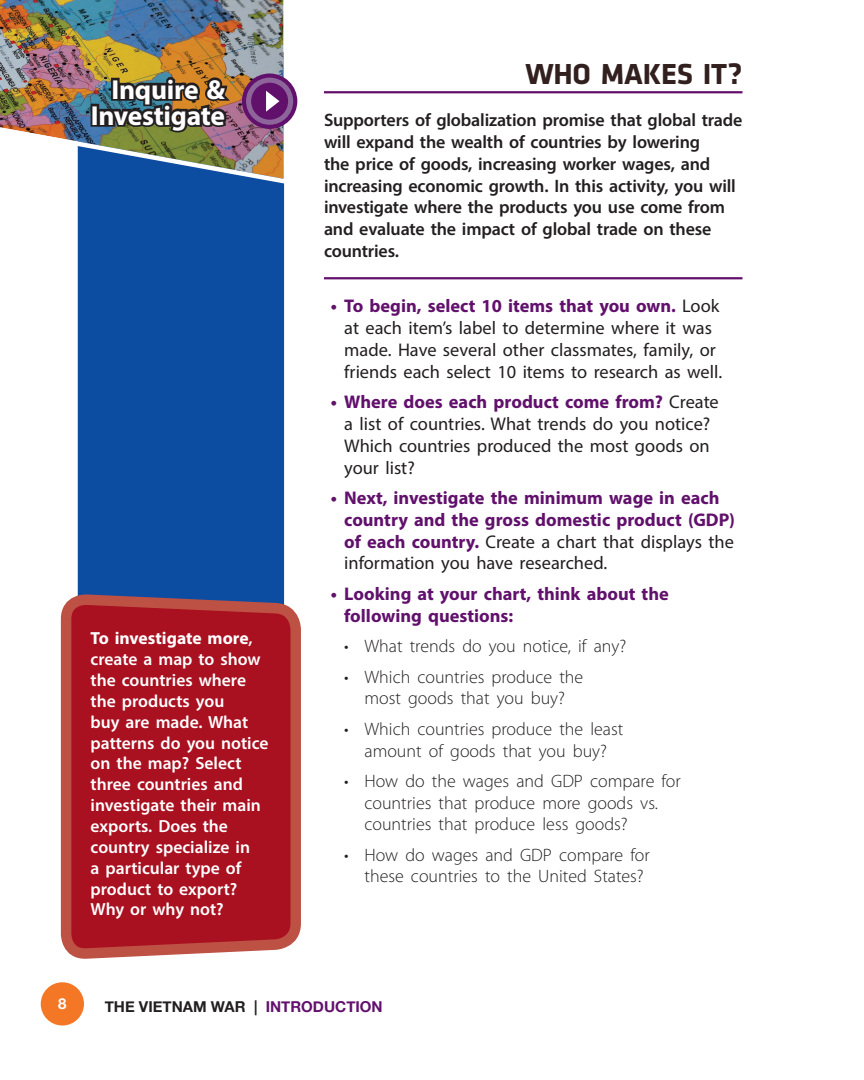
<style>
.page{position:relative;width:864px;height:1080px;background:#fff}
.page>*{position:absolute;margin:0;border:0;box-sizing:border-box;transform-origin:0 0}
.Sub-heads_and_Proj_T{font:700 30px "Klavika";letter-spacing:-.01em;color:#32201e}
.t1{font:700 27.6px/26px "Myriad Pro";letter-spacing:-.01em;color:#fff;text-align:right}
.t2{font:18.3px/21.8px "Myriad Pro";color:#231f20}
.t3{font:700 18.3px/21.8px "Myriad Pro";color:#61116c}
.t4{font:300 18px/21.6px "Myriad Pro";color:#231f20;text-align:center}
.Activity_Intro_Parag{font:600 18px/21.8px "Myriad Pro";letter-spacing:-.01em;color:#231f20}
.Investigate_More__wh{font:600 17.55px/20.9px "Myriad Pro";color:#fff}
.t5{font:700 15px "Helvetica Neue";color:#231f20}
.Footer__left{font:700 15px "Helvetica Neue";color:#fff}
.s1{font-weight:700}
.s2{font-weight:700;color:#61116c}
.s3{font-weight:400;color:#231f20}
.s4{color:#61116c}
</style>
<div class="page">
<div style="left:41px;top:982px;width:43px;height:44px;background:#f47725;border-radius:50%"></div>
<div style="left:78px;top:52px;width:206px;height:896px;background:#0d4da1"></div>
<img style="left:0;top:0;width:291px;height:187px">
<div style="left:91px;top:104px;width:8px;height:23px;border:4px solid #231f20"></div>
<img style="left:96px;top:75px;width:135px;height:112px">
<div style="left:242px;top:74px;width:55px;height:55px;background:#61116c;border-radius:50%"></div>
<div style="left:246px;top:78px;width:47px;height:47px;background:#8d659a;border-radius:50%"></div>
<div style="left:251px;top:83px;width:37px;height:37px;background:#61116c;border-radius:50%"></div>
<svg style="left:266px;top:91px;width:13px;height:21px"></svg>
<svg style="left:60px;top:589px;width:241px;height:366px;background:#a91e2b"></svg>
<hr style="left:324px;top:91px;width:418px;height:2px;background:#61116c">
<hr style="left:324px;top:277px;width:418px;height:2px;background:#61116c">
<h2 class="t1" style="left:91px;top:75px;width:136px">Inquire &amp;<br>Investigate</h2>
<p class="Investigate_More__wh" style="left:91px;top:628px;width:179px"><span class="s1">To investigate more</span>, create a map to show the countries where the products you<br>buy are made. What patterns do you notice on the map? Select three countries and investigate their main exports. Does the country specialize in<br>a particular type of product to export?<br>Why or why not?</p>
<p class="Sub-heads_and_Proj_T" style="left:526px;top:58px;width:218px">WHO MAKES IT?</p>
<p class="Activity_Intro_Parag" style="left:324px;top:109px;width:420px">Supporters of globalization promise that global trade will expand the wealth of countries by lowering<br>the price of goods, increasing worker wages, and increasing economic growth. In this activity, you will investigate where the products you use come from and evaluate the impact of global trade on these countries.</p>
<p class="t2" style="left:344px;top:295px;width:379px;text-indent:-14px"><span class="s2">• To begin, select 10 items that you own.</span> Look at each item’s label to determine where it was made. Have several other classmates, family, or friends each select 10 items to research as well.</p>
<p class="t2" style="left:344px;top:391px;width:376px;text-indent:-14px"><span class="s2">• Where does each product come from?</span> Create a list of countries. What trends do you notice?<br>Which countries produced the most goods on your list?</p>
<p class="t3" style="left:344px;top:487px;width:392px;text-indent:-14px">• Next, investigate the minimum wage in each country and the gross domestic product (GDP) of each country. <span class="s3">Create a chart that displays the information you have researched.</span></p>
<p class="t3" style="left:344px;top:582px;width:326px;text-indent:-14px">• Looking at your chart, think about the following questions:</p>
<p class="t4" style="left:344px;top:635px;width:283px">• What trends do you notice, if any?</p>
<p class="t4" style="left:344px;top:666px;width:241px">• Which countries produce the most goods that you buy?</p>
<p class="t4" style="left:344px;top:718px;width:281px">• Which countries produce the least amount of goods that you buy?</p>
<p class="t4" style="left:364px;top:770px;width:318px;text-align:left;text-indent:-20px">• How do the wages and GDP compare for countries that produce more goods vs. countries that produce less goods?</p>
<p class="t4" style="left:364px;top:844px;width:287px;text-align:left;text-indent:-20px">• How do wages and GDP compare for these countries to the United States?</p>
<p class="Footer__left" style="left:58px;top:992px;width:10px">8</p>
<p class="t5" style="left:105px;top:995px;width:279px">THE VIETNAM WAR | <span class="s4">INTRODUCTION</span></p>
</div>
